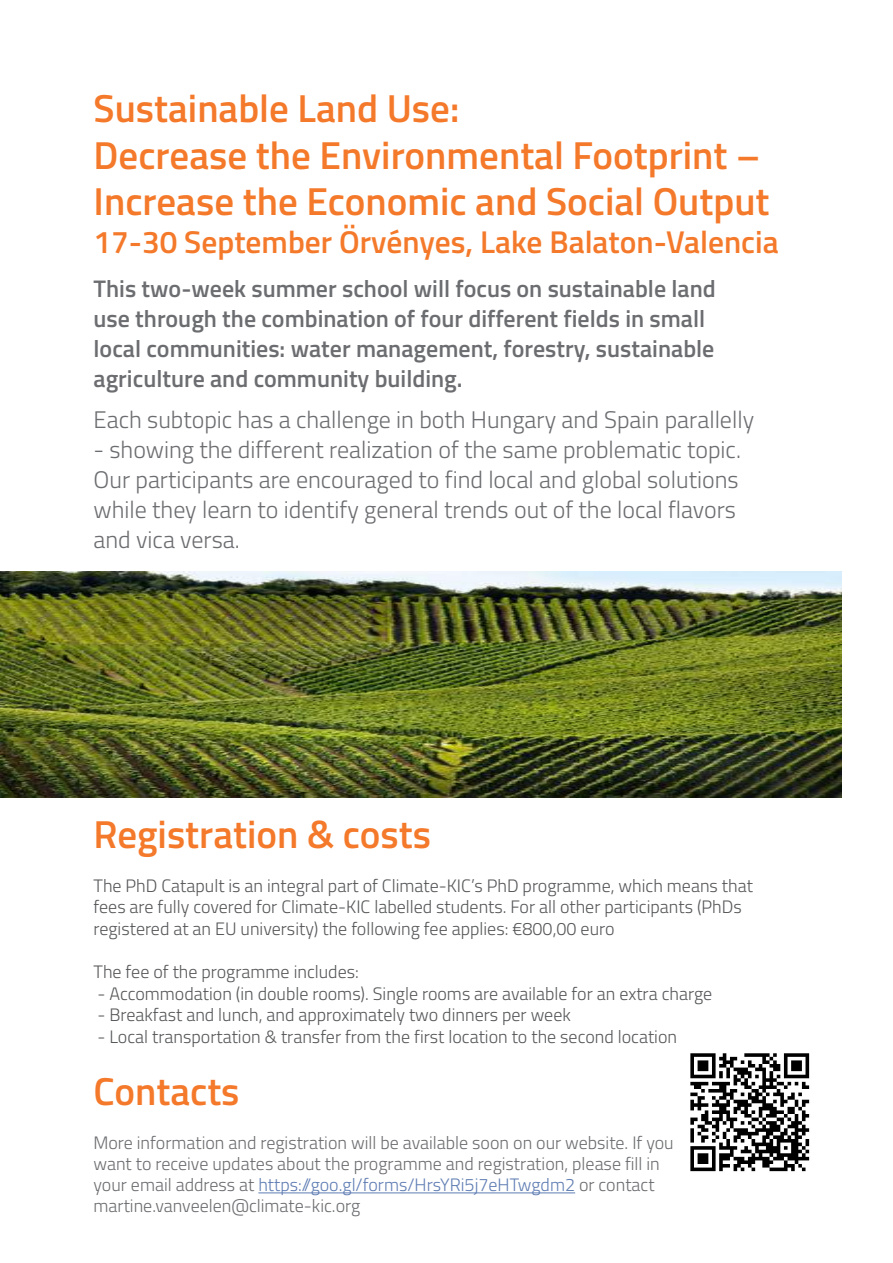
<style>
.page{position:relative;width:893px;height:1263px;background:#fff}
.page>*{position:absolute;margin:0;border:0;box-sizing:border-box;transform-origin:0 0}
.t1{font:600 39px/46.8px "Titillium";color:#f4792a}
.t2{font:600 31.5px "Titillium";color:#f4792a}
.t3{font:300 24px/30px "Titillium";color:#6c6d70}
.t4{font:600 24px/30px "Titillium";color:#6c6d70}
.t5{font:300 18px/21.6px "Titillium";color:#57585a}
.t6{font:300 18px/21px "Titillium";color:#6c6d70}
.s1{color:#607eb4}
</style>
<div class="page">
<hr style="left:258px;top:1192px;width:317px;height:1px;background:#607eb4">
<img style="left:0;top:572px;width:842px;height:225px">
<img style="left:690px;top:1053px;width:120px;height:119px">
<h1 class="t1" style="left:94px;top:83px;width:677px">Sustainable Land Use:<br>Decrease the Environmental Footprint –<br>Increase the Economic and Social Output</h1>
<h2 class="t2" style="left:94px;top:218px;width:687px">17-30 September Örvényes, Lake Balaton-Valencia</h2>
<h3 class="t4" style="left:94px;top:272px;width:624px">This two-week summer school will focus on sustainable land use through the combination of four different fields in small local communities: water management, forestry, sustainable agriculture and community building.</h3>
<h3 class="t3" style="left:94px;top:403px;width:662px">Each subtopic has a challenge in both Hungary and Spain parallelly</h3>
<h3 class="t3" style="left:94px;top:433px;width:649px">- showing the different realization of the same problematic topic.<br>Our participants are encouraged to find local and global solutions while they learn to identify general trends out of the local flavors and vica versa.</h3>
<h1 class="t1" style="left:94px;top:809px;width:339px">Registration &amp; costs</h1>
<p class="t5" style="left:94px;top:874px;width:661px">The PhD Catapult is an integral part of Climate-KIC’s PhD programme, which means that fees are fully covered for Climate-KIC labelled students. For all other participants (PhDs registered at an EU university) the following fee applies: €800,00 euro</p>
<p class="t5" style="left:94px;top:960px;width:267px">The fee of the programme includes:</p>
<p class="t5" style="left:98px;top:982px;width:616px">- Accommodation (in double rooms). Single rooms are available for an extra charge</p>
<p class="t5" style="left:98px;top:1003px;width:475px">- Breakfast and lunch, and approximately two dinners per week</p>
<p class="t5" style="left:98px;top:1025px;width:581px">- Local transportation &amp; transfer from the first location to the second location</p>
<h1 class="t1" style="left:94px;top:1066px;width:148px">Contacts</h1>
<p class="t6" style="left:94px;top:1131px;width:582px">More information and registration will be available soon on our website. If you want to receive updates about the programme and registration, please fill in your email address at <span class="s1">https://goo.gl/forms/HrsYRi5j7eHTwgdm2</span> or contact martine.vanveelen@climate-kic.org</p>
</div>
